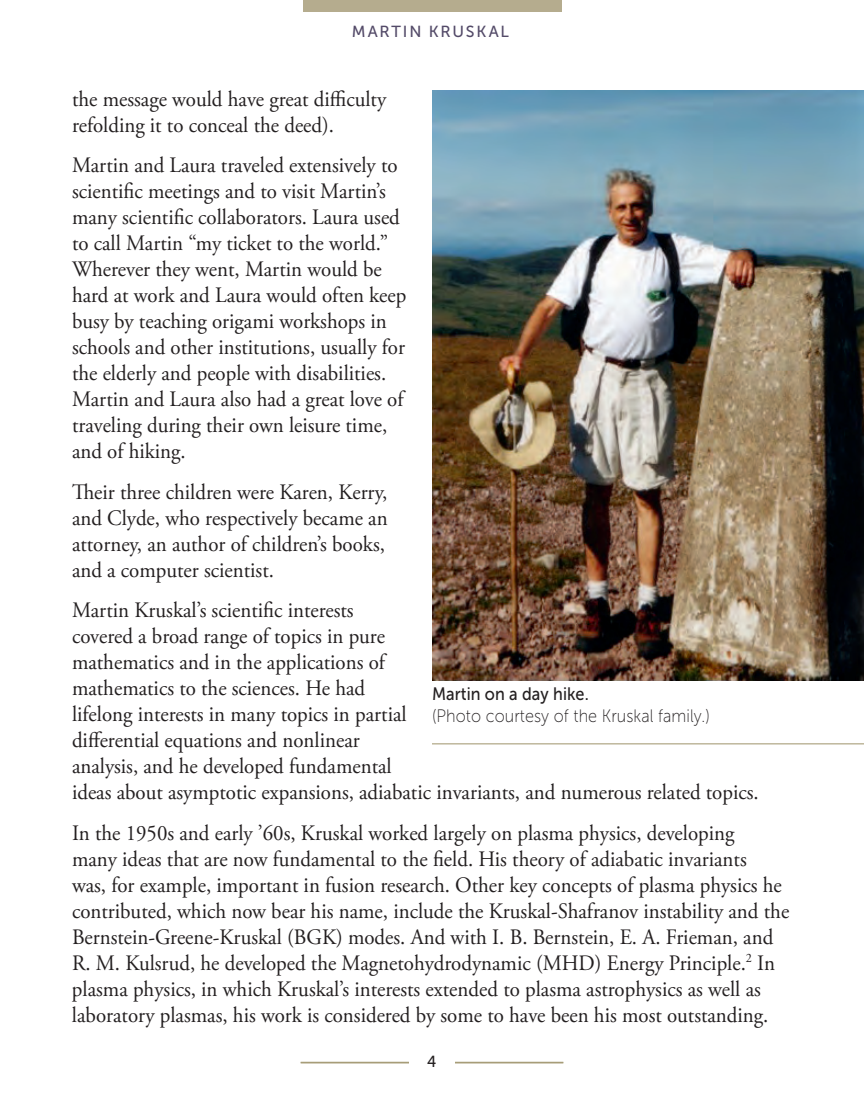
<style>
.page{position:relative;width:864px;height:1098px;background:#fff}
.page>*{position:absolute;margin:0;border:0;box-sizing:border-box;transform-origin:0 0}
.t1{font:22px/26px "Adobe Garamond Pro";color:#231f20;scale:.95 1}
.t2{font:18px "Museo Sans 100";letter-spacing:.005em;color:#231f20;scale:.9 1}
.t3{font:18px "Museo Sans 500";letter-spacing:.005em;color:#231f20;scale:.9 1}
.t4{font:16px "Museo Sans 500";letter-spacing:.115em;color:#534a68}
.t5{font:16px "Museo Sans 500";color:#231f20;scale:.95 1}
</style>
<div class="page">
<hr style="left:301px;top:1062px;width:262px;height:1px;background:#9e936a">
<hr style="left:301px;top:1063px;width:262px;height:1px;background:#9e936a">
<div style="left:409px;top:1055px;width:45px;height:27px;background:#fff"></div>
<div style="left:303px;top:0;width:258px;height:12px;background:#b5ac8e"></div>
<img style="left:432px;top:90px;width:432px;height:591px">
<hr style="left:432px;top:744px;width:432px;height:1px;background:#9e936a">
<p class="t4" style="left:352px;top:23px;width:159px">MARTIN KRUSKAL</p>
<p class="t1" style="left:72px;top:87px;width:332px">the message would have great difficulty refolding it to conceal the deed).</p>
<p class="t1" style="left:72px;top:153px;width:354px">Martin and Laura traveled extensively to scientific meetings and to visit Martin’s many scientific collaborators. Laura used to call Martin “my ticket to the world.” Wherever they went, Martin would be hard at work and Laura would often keep busy by teaching origami workshops in schools and other institutions, usually for the elderly and people with disabilities.<br>Martin and Laura also had a great love of traveling during their own leisure time, and of hiking.</p>
<p class="t1" style="left:72px;top:480px;width:334px">Their three children were Karen, Kerry, and Clyde, who respectively became an attorney, an author of children’s books, and a computer scientist.</p>
<p class="t1" style="left:72px;top:598px;width:724px">Martin Kruskal’s scientific interests<br>covered a broad range of topics in pure<br>mathematics and in the applications of<br>mathematics to the sciences. He had<br>lifelong interests in many topics in partial<br>differential equations and nonlinear<br>analysis, and he developed fundamental<br>ideas about asymptotic expansions, adiabatic invariants, and numerous related topics.</p>
<p class="t1" style="left:72px;top:820px;width:757px">In the 1950s and early ’60s, Kruskal worked largely on plasma physics, developing<br>many ideas that are now fundamental to the field. His theory of adiabatic invariants<br>was, for example, important in fusion research. Other key concepts of plasma physics he contributed, which now bear his name, include the Kruskal-Shafranov instability and the Bernstein-Greene-Kruskal (BGK) modes. And with I. B. Bernstein, E. A. Frieman, and R. M. Kulsrud, he developed the Magnetohydrodynamic (MHD) Energy Principle.<sup>2</sup> In plasma physics, in which Kruskal’s interests extended to plasma astrophysics as well as laboratory plasmas, his work is considered by some to have been his most outstanding.</p>
<p class="t3" style="left:432px;top:684px;width:176px">Martin on a day hike.</p>
<p class="t2" style="left:432px;top:706px;width:310px">(Photo courtesy of the Kruskal family.)</p>
<p class="t5" style="left:427px;top:1052px;width:11px">4</p>
</div>
